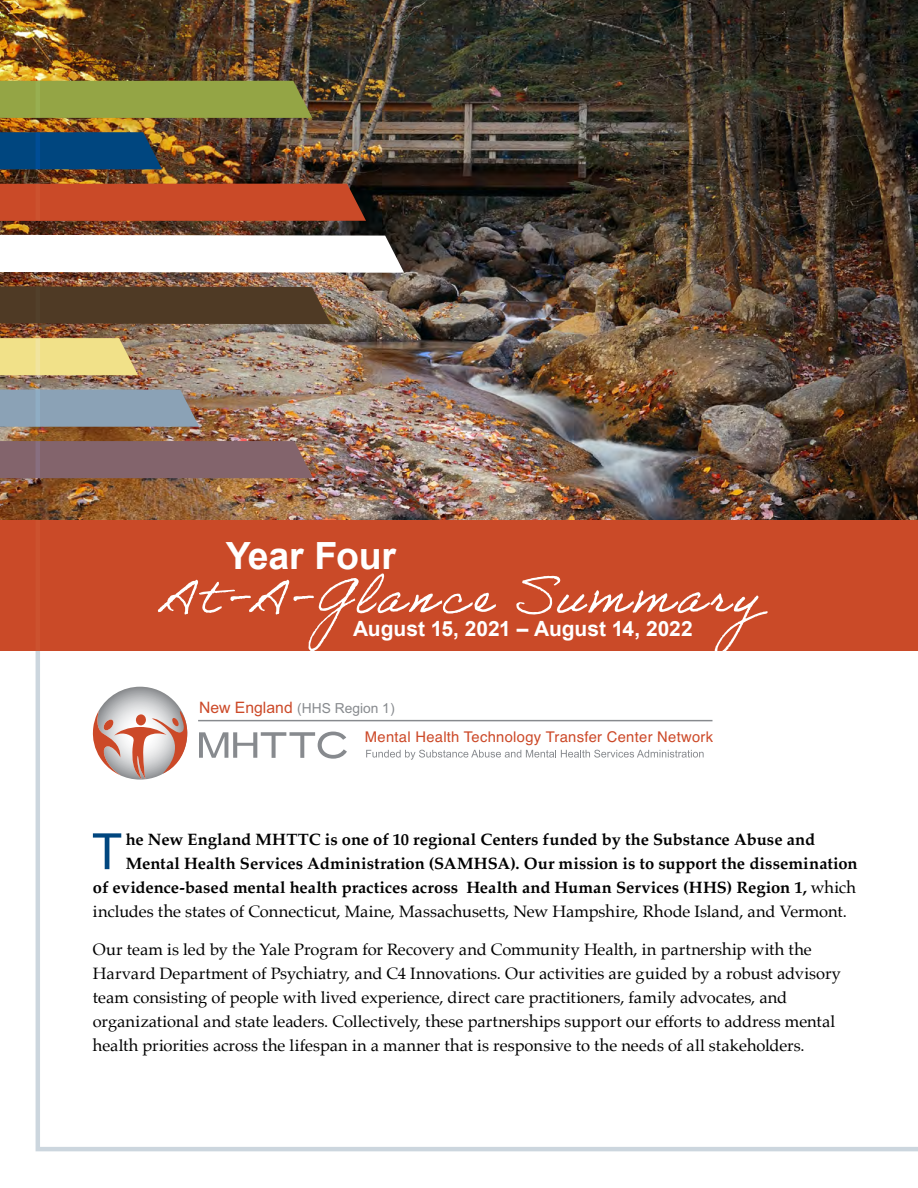
<style>
.page{position:relative;width:918px;height:1188px;background:#fff}
.page>*{position:absolute;margin:0;border:0;box-sizing:border-box;transform-origin:0 0}
.t1{font:51px "Adobe Handwriting Ernie";letter-spacing:.085em;color:#fff}
.t2{font:50.1px "Arial";color:#00467f}
.t3{font:700 37.5px "Arial";letter-spacing:-.005em;color:#fff}
.t4{font:700 21px "Arial";color:#fff}
.t5{font:16.5px/24px "Palatino";color:#000}
.t6{font:700 16.5px "Palatino";color:#000}
.t7{font:14.85px "Helvetica";letter-spacing:.02em;color:#cc4928}
.t8{font:13.8px "Arial";color:#878a8e}
.s1{font-size:15.75px;color:#cc4928}
.s2{font-weight:400}
</style>
<div class="page">
<img style="left:0;top:0;width:918px;height:520px">
<div style="left:0;top:520px;width:918px;height:130px;background:#ca4a28"></div>
<svg style="left:0;top:81px;width:36px;height:37px"></svg>
<svg style="left:0;top:235px;width:36px;height:38px"></svg>
<svg style="left:0;top:132px;width:36px;height:37px"></svg>
<svg style="left:0;top:286px;width:36px;height:38px"></svg>
<svg style="left:0;top:184px;width:36px;height:37px"></svg>
<svg style="left:0;top:338px;width:36px;height:37px"></svg>
<svg style="left:0;top:390px;width:36px;height:37px"></svg>
<svg style="left:0;top:441px;width:36px;height:37px"></svg>
<img style="left:36px;top:35px;width:882px;height:1116px">
<p class="t3" style="left:226px;top:531px;width:172px">Year Four</p>
<p class="t1" style="left:160px;top:565px;width:628px">At-A-Glance Summary</p>
<h3 class="t4" style="left:353px;top:615px;width:341px">August 15, 2021 – August 14, 2022</h3>
<p class="t8" style="left:199px;top:699px;width:197px"><span class="s1">New England</span> (HHS Region 1)</p>
<p class="t7" style="left:365px;top:725px;width:350px">Mental Health Technology Transfer Center Network</p>
<p class="t2" style="left:92px;top:819px;width:32px">T</p>
<p class="t6" style="left:126px;top:825px;width:691px">he New England MHTTC is one of 10 regional Centers funded by the Substance Abuse and</p>
<p class="t6" style="left:126px;top:849px;width:733px">Mental Health Services Administration (SAMHSA). Our mission is to support the dissemination</p>
<p class="t6" style="left:93px;top:873px;width:765px">of evidence-based mental health practices across Health and Human Services (HHS) Region 1, <span class="s2">which</span></p>
<p class="t5" style="left:93px;top:899px;width:755px">includes the states of Connecticut, Maine, Massachusetts, New Hampshire, Rhode Island, and Vermont.</p>
<p class="t5" style="left:93px;top:937px;width:750px">Our team is led by the Yale Program for Recovery and Community Health, in partnership with the Harvard Department of Psychiatry, and C4 Innovations. Our activities are guided by a robust advisory team consisting of people with lived experience, direct care practitioners, family advocates, and organizational and state leaders. Collectively, these partnerships support our efforts to address mental health priorities across the lifespan in a manner that is responsive to the needs of all stakeholders.</p>
</div>
